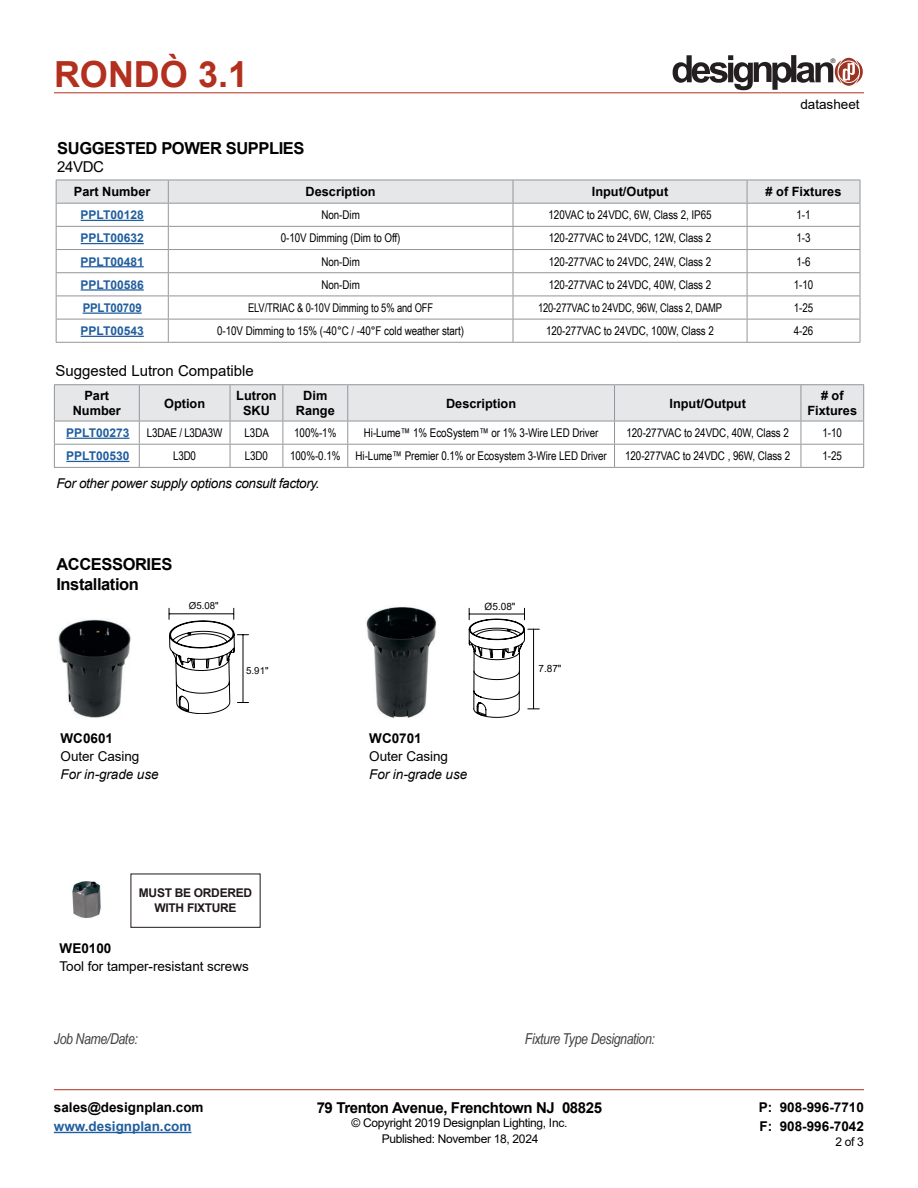
<style>
.page{position:relative;width:918px;height:1188px;background:#fff}
.page>*{position:absolute;margin:0;border:0;box-sizing:border-box;transform-origin:0 0}
.t1{font:700 36px "Arial";color:#b32f1e}
.t2{font:700 16.5px/19.8px "Arial";letter-spacing:-.025em;color:#000}
.t3{font:italic 15px "Arial Narrow";letter-spacing:-.025em;color:#414042}
.t4{font:700 15px "Arial";letter-spacing:-.025em;color:#000}
.t5{font:15px "Arial";color:#000}
.t6{font:700 13.5px/19.5px "Arial";color:#000}
.t7{font:13.5px "Arial";letter-spacing:-.005em;color:#000}
.t8{font:italic 13.5px "Arial";letter-spacing:-.025em;color:#000}
.t9{font:italic 13.5px "Arial";letter-spacing:-.005em;color:#000}
.t10{font:700 13.5px "Arial";color:#215e9e}
.t11{font:700 12.75px/15px "Arial";color:#000;text-align:center}
.t12{font:12px "Arial Narrow";letter-spacing:-.005em;color:#000}
.t13{font:12px "Arial";letter-spacing:-.025em;color:#000}
.t14{font:12px "Arial Narrow";letter-spacing:-.005em;color:#000;scale:.95 1}
.t15{font:700 12px "Arial";color:#215e9e}
.t16{font:700 12px/14.4px "Arial";letter-spacing:-.025em;color:#20181c;text-align:center}
.t17{font:700 12px "Arial";color:#215e9e;scale:.95 1}
.t18{font:10.05px "Arial";color:#000}
.t19{font:9.6px "Arial";color:#000}
.t20{font:6.3px "Helvetica";color:#231f20}
</style>
<div class="page">
<hr style="left:54px;top:93px;width:810px;height:1px;background:#b32f1e">
<hr style="left:54px;top:1089px;width:810px;height:1px;background:#b32f1e">
<hr style="left:54px;top:1132px;width:137px;height:1px;background:#215e9e">
<svg style="left:673px;top:55px;width:190px;height:35px"></svg>
<hr style="left:56px;top:342px;width:112px;height:1px;background:#939598">
<hr style="left:168px;top:342px;width:345px;height:1px;background:#939598">
<hr style="left:513px;top:342px;width:234px;height:1px;background:#939598">
<hr style="left:747px;top:342px;width:113px;height:1px;background:#939598">
<svg style="left:56px;top:180px;width:805px;height:162px"></svg>
<hr style="left:81px;top:220px;width:63px;height:1px;background:#215e9e">
<hr style="left:81px;top:243px;width:63px;height:1px;background:#215e9e">
<hr style="left:81px;top:266px;width:63px;height:1px;background:#215e9e">
<hr style="left:81px;top:289px;width:63px;height:2px;background:#215e9e">
<hr style="left:83px;top:313px;width:59px;height:1px;background:#215e9e">
<hr style="left:81px;top:336px;width:63px;height:1px;background:#215e9e">
<img style="left:58px;top:619px;width:73px;height:99px">
<svg style="left:169px;top:608px;width:80px;height:106px"></svg>
<hr style="left:243px;top:635px;width:1px;height:68px;background:#000">
<img style="left:366px;top:606px;width:70px;height:112px">
<svg style="left:469px;top:608px;width:70px;height:110px"></svg>
<hr style="left:533px;top:629px;width:1px;height:80px;background:#000">
<img style="left:72px;top:881px;width:29px;height:37px">
<div style="left:131px;top:874px;width:129px;height:54px;border:1px solid #20181c"></div>
<hr style="left:54px;top:467px;width:85px;height:1px;background:#939598">
<hr style="left:139px;top:467px;width:91px;height:1px;background:#939598">
<hr style="left:230px;top:467px;width:53px;height:1px;background:#939598">
<hr style="left:283px;top:467px;width:65px;height:1px;background:#939598">
<hr style="left:348px;top:467px;width:267px;height:1px;background:#939598">
<hr style="left:615px;top:467px;width:186px;height:1px;background:#939598">
<hr style="left:801px;top:467px;width:63px;height:1px;background:#939598">
<svg style="left:54px;top:385px;width:810px;height:82px"></svg>
<hr style="left:54px;top:384px;width:85px;height:1px;background:#939598">
<hr style="left:54px;top:385px;width:1px;height:36px;background:#939598">
<hr style="left:139px;top:384px;width:91px;height:1px;background:#939598">
<hr style="left:230px;top:384px;width:53px;height:1px;background:#939598">
<hr style="left:283px;top:384px;width:65px;height:1px;background:#939598">
<hr style="left:348px;top:384px;width:267px;height:1px;background:#939598">
<hr style="left:615px;top:384px;width:186px;height:1px;background:#939598">
<hr style="left:801px;top:384px;width:63px;height:1px;background:#939598">
<hr style="left:863px;top:385px;width:1px;height:36px;background:#939598">
<hr style="left:66px;top:438px;width:63px;height:1px;background:#215e9e">
<hr style="left:66px;top:461px;width:63px;height:1px;background:#215e9e">
<h1 class="t1" style="left:54px;top:49px;width:196px">RONDÒ 3.1</h1>
<p class="t20" style="left:831px;top:57px;width:6px">®</p>
<p class="t7" style="left:800px;top:95px;width:61px">datasheet</p>
<h2 class="t2" style="left:57px;top:138px;width:249px">SUGGESTED POWER SUPPLIES</h2>
<p class="t5" style="left:57px;top:156px;width:48px">24VDC</p>
<p class="t11" style="left:74px;top:184px;width:78px">Part Number</p>
<p class="t11" style="left:306px;top:184px;width:72px">Description</p>
<p class="t11" style="left:592px;top:184px;width:78px">Input/Output</p>
<p class="t11" style="left:766px;top:184px;width:77px"># of Fixtures</p>
<p class="t15" style="left:81px;top:206px;width:65px">PPLT00128</p>
<p class="t12" style="left:321px;top:206px;width:40px">Non-Dim</p>
<p class="t12" style="left:549px;top:206px;width:165px">120VAC to 24VDC, 6W, Class 2, IP65</p>
<p class="t12" style="left:797px;top:206px;width:16px">1-1</p>
<p class="t15" style="left:81px;top:230px;width:65px">PPLT00632</p>
<p class="t12" style="left:281px;top:229px;width:121px">0-10V Dimming (Dim to Off)</p>
<p class="t12" style="left:549px;top:229px;width:164px">120-277VAC to 24VDC, 12W, Class 2</p>
<p class="t12" style="left:796px;top:229px;width:16px">1-3</p>
<p class="t15" style="left:81px;top:253px;width:65px">PPLT00481</p>
<p class="t12" style="left:321px;top:252px;width:40px">Non-Dim</p>
<p class="t12" style="left:549px;top:252px;width:164px">120-277VAC to 24VDC, 24W, Class 2</p>
<p class="t12" style="left:796px;top:252px;width:16px">1-6</p>
<p class="t15" style="left:81px;top:276px;width:65px">PPLT00586</p>
<p class="t12" style="left:321px;top:276px;width:40px">Non-Dim</p>
<p class="t12" style="left:549px;top:276px;width:164px">120-277VAC to 24VDC, 40W, Class 2</p>
<p class="t12" style="left:794px;top:276px;width:21px">1-10</p>
<p class="t17" style="left:83px;top:299px;width:64px">PPLT00709</p>
<p class="t14" style="left:248px;top:299px;width:196px">ELV/TRIAC &amp; 0-10V Dimming to 5% and OFF</p>
<p class="t14" style="left:538px;top:299px;width:195px">120-277VAC to 24VDC, 96W, Class 2, DAMP</p>
<p class="t12" style="left:794px;top:299px;width:21px">1-25</p>
<p class="t15" style="left:81px;top:322px;width:65px">PPLT00543</p>
<p class="t12" style="left:217px;top:322px;width:248px">0-10V Dimming to 15% (-40°C / -40°F cold weather start)</p>
<p class="t12" style="left:546px;top:322px;width:169px">120-277VAC to 24VDC, 100W, Class 2</p>
<p class="t12" style="left:794px;top:322px;width:21px">4-26</p>
<p class="t5" style="left:56px;top:360px;width:200px">Suggested Lutron Compatible</p>
<p class="t11" style="left:73px;top:388px;width:50px">Part<br>Number</p>
<p class="t11" style="left:164px;top:396px;width:43px">Option</p>
<p class="t11" style="left:236px;top:388px;width:42px">Lutron<br>SKU</p>
<p class="t11" style="left:296px;top:388px;width:40px">Dim<br>Range</p>
<p class="t11" style="left:446px;top:396px;width:72px">Description</p>
<p class="t11" style="left:670px;top:396px;width:78px">Input/Output</p>
<p class="t11" style="left:808px;top:388px;width:51px"># of<br>Fixtures</p>
<p class="t15" style="left:66px;top:424px;width:65px">PPLT00273</p>
<p class="t12" style="left:147px;top:424px;width:77px">L3DAE / L3DA3W</p>
<p class="t12" style="left:245px;top:424px;width:26px">L3DA</p>
<p class="t12" style="left:294px;top:424px;width:44px">100%-1%</p>
<p class="t12" style="left:364px;top:424px;width:236px">Hi-Lume™ 1% EcoSystem™ or 1% 3-Wire LED Driver</p>
<p class="t12" style="left:626px;top:424px;width:164px">120-277VAC to 24VDC, 40W, Class 2</p>
<p class="t12" style="left:823px;top:424px;width:21px">1-10</p>
<p class="t15" style="left:66px;top:447px;width:65px">PPLT00530</p>
<p class="t12" style="left:173px;top:447px;width:24px">L3D0</p>
<p class="t12" style="left:245px;top:447px;width:25px">L3D0</p>
<p class="t12" style="left:290px;top:447px;width:52px">100%-0.1%</p>
<p class="t12" style="left:356px;top:447px;width:253px">Hi-Lume™ Premier 0.1% or Ecosystem 3-Wire LED Driver</p>
<p class="t12" style="left:625px;top:447px;width:167px">120-277VAC to 24VDC , 96W, Class 2</p>
<p class="t12" style="left:823px;top:447px;width:21px">1-25</p>
<p class="t8" style="left:56px;top:475px;width:265px">For other power supply options consult factory.</p>
<h2 class="t2" style="left:56px;top:555px;width:117px">ACCESSORIES<br>Installation</h2>
<p class="t19" style="left:189px;top:599px;width:31px">Ø5.08"</p>
<p class="t6" style="left:61px;top:729px;width:54px">WC0601</p>
<p class="t7" style="left:61px;top:747px;width:80px">Outer Casing</p>
<p class="t9" style="left:61px;top:765px;width:100px">For in-grade use</p>
<p class="t19" style="left:246px;top:664px;width:24px">5.91"</p>
<p class="t16" style="left:139px;top:886px;width:115px">MUST BE ORDERED<br>WITH FIXTURE</p>
<p class="t6" style="left:60px;top:939px;width:53px">WE0100</p>
<p class="t7" style="left:60px;top:957px;width:191px">Tool for tamper-resistant screws</p>
<p class="t18" style="left:485px;top:599px;width:32px">Ø5.08"</p>
<p class="t18" style="left:538px;top:662px;width:25px">7.87"</p>
<p class="t6" style="left:369px;top:729px;width:54px">WC0701</p>
<p class="t7" style="left:369px;top:747px;width:80px">Outer Casing</p>
<p class="t9" style="left:369px;top:765px;width:100px">For in-grade use</p>
<p class="t3" style="left:54px;top:1028px;width:85px">Job Name/Date:</p>
<p class="t3" style="left:525px;top:1029px;width:132px">Fixture Type Designation:</p>
<p class="t6" style="left:54px;top:1097px;width:151px">sales@designplan.com</p>
<p class="t10" style="left:54px;top:1117px;width:139px">www.designplan.com</p>
<p class="t4" style="left:317px;top:1097px;width:287px">79 Trenton Avenue, Frenchtown NJ 08825</p>
<p class="t13" style="left:351px;top:1115px;width:217px">© Copyright 2019 Designplan Lighting, Inc.</p>
<p class="t6" style="left:759px;top:1097px;width:107px">P: 908-996-7710<br>F: 908-996-7042</p>
<p class="t13" style="left:382px;top:1130px;width:158px">Published: November 18, 2024</p>
<p class="t13" style="left:835px;top:1133px;width:30px">2 of 3</p>
</div>
